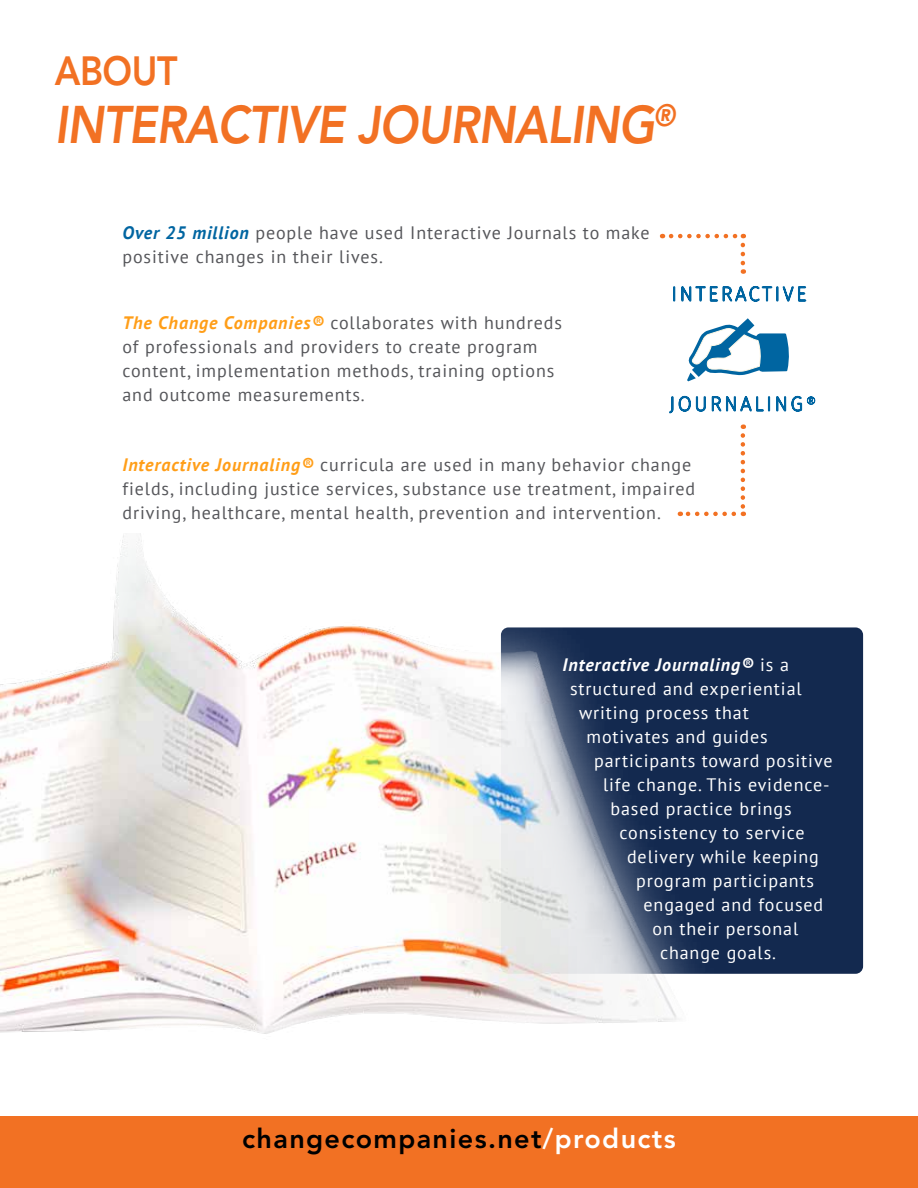
<style>
.page{position:relative;width:918px;height:1188px;background:#fff}
.page>*{position:absolute;margin:0;border:0;box-sizing:border-box;transform-origin:0 0}
.t1{font:italic 800 52.5px "Avenir LT Std";letter-spacing:-.015em;color:#f27123;scale:.88 1}
.t2{font:800 40.5px "Avenir LT Std";letter-spacing:-.015em;color:#f27123;scale:.88 1}
.t3{font:800 27px "Avenir LT Std";letter-spacing:.05em;color:#000}
.t4{font:18px/24px "PT Sans";letter-spacing:.05em;color:#55565a}
.t5{font:18px "PT Sans";letter-spacing:.05em;color:#fff}
.t6{font:italic 700 18px "PT Sans";letter-spacing:.05em;color:#fff}
.s1{font-weight:700;font-style:italic;color:#0065a1}
.s2{font-weight:700;font-style:italic;color:#ff9e18}
.s3{font-weight:400;font-style:normal}
.s4{color:#fff}
</style>
<div class="page">
<div style="left:0;top:1116px;width:918px;height:72px;background:#f27123"></div>
<div style="left:501px;top:627px;width:362px;height:347px;background:#13294f;border-radius:8px"></div>
<div style="left:0;top:483px;width:731px;height:607px;background:#fff"></div>
<img style="left:0;top:533px;width:714px;height:501px">
<svg style="left:671px;top:234px;width:73px;height:4px"></svg>
<svg style="left:741px;top:245px;width:4px;height:29px"></svg>
<svg style="left:741px;top:435px;width:4px;height:81px"></svg>
<svg style="left:680px;top:512px;width:54px;height:4px"></svg>
<svg style="left:687px;top:318px;width:102px;height:63px"></svg>
<svg style="left:673px;top:286px;width:134px;height:16px"></svg>
<svg style="left:669px;top:395px;width:146px;height:19px"></svg>
<h2 class="t2" style="left:55px;top:47px;width:141px">ABOUT</h2>
<h1 class="t1" style="left:55px;top:94px;width:707px">INTERACTIVE JOURNALING<sup>®</sup></h1>
<p class="t4" style="left:122px;top:220px;width:529px"><span class="s1">Over 25 million</span> people have used Interactive Journals to make positive changes in their lives.</p>
<p class="t4" style="left:122px;top:311px;width:441px"><span class="s2">The Change Companies®</span> collaborates with hundreds of professionals and providers to create program content, implementation methods, training options and outcome measurements.</p>
<p class="t4" style="left:122px;top:452px;width:574px"><span class="s2">Interactive Journaling®</span> curricula are used in many behavior change fields, including justice services, substance use treatment, impaired driving, healthcare, mental health, prevention and intervention.</p>
<p class="t6" style="left:563px;top:652px;width:228px">Interactive Journaling® <span class="s3">is a</span></p>
<p class="t5" style="left:570px;top:677px;width:233px">structured and experiential</p>
<p class="t5" style="left:579px;top:701px;width:171px">writing process that</p>
<p class="t5" style="left:587px;top:725px;width:183px">motivates and guides</p>
<p class="t5" style="left:594px;top:749px;width:240px">participants toward positive</p>
<p class="t5" style="left:603px;top:773px;width:228px">life change. This evidence-</p>
<p class="t5" style="left:611px;top:797px;width:183px">based practice brings</p>
<p class="t5" style="left:620px;top:821px;width:186px">consistency to service</p>
<p class="t5" style="left:627px;top:845px;width:193px">delivery while keeping</p>
<p class="t5" style="left:636px;top:869px;width:180px">program participants</p>
<p class="t5" style="left:644px;top:893px;width:181px">engaged and focused</p>
<p class="t5" style="left:653px;top:917px;width:147px">on their personal</p>
<p class="t5" style="left:660px;top:941px;width:118px">change goals.</p>
<h3 class="t3" style="left:242px;top:1123px;width:435px">changecompanies.net<span class="s4">/products</span></h3>
</div>
